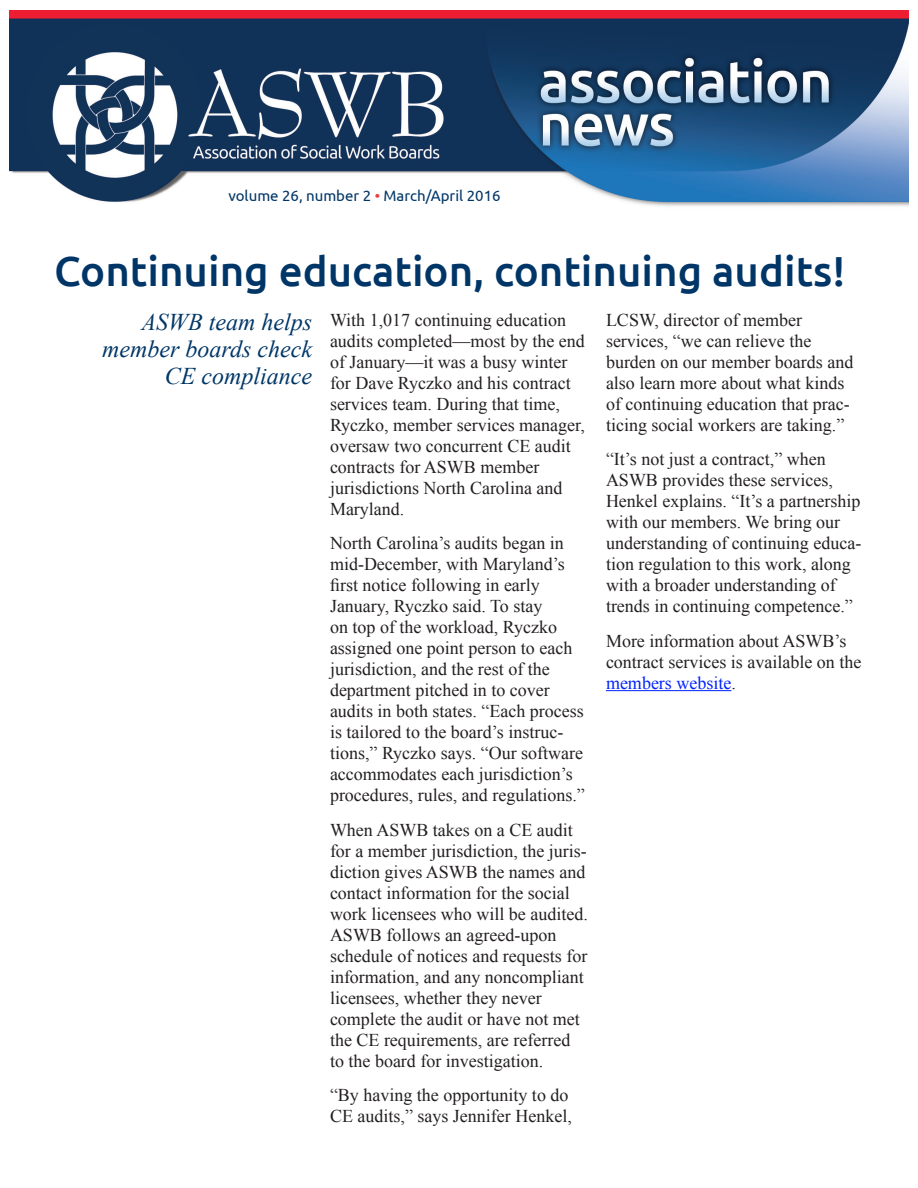
<style>
.page{position:relative;width:918px;height:1188px;background:#fff}
.page>*{position:absolute;margin:0;border:0;box-sizing:border-box;transform-origin:0 0}
.Headline{font:500 42px "Ubuntu";color:#003667}
.Subhead{font:italic 24px/27px "Times New Roman";color:#003667;text-align:right}
.t1{font:18px/21px "Times New Roman";color:#231f20}
.t2{font:15px "Ubuntu";color:#003667}
.s1{color:#ee3a41}
.s2{color:#02f}
</style>
<div class="page">
<img style="left:9px;top:11px;width:900px;height:195px">
<hr style="left:606px;top:690px;width:125px;height:1px;background:#02f">
<p class="t2" style="left:228px;top:187px;width:274px">volume 26, number 2 <span class="s1">•</span> March/April 2016</p>
<p class="Headline" style="left:54px;top:245px;width:793px">Continuing education, continuing audits!</p>
<p class="Subhead" style="left:102px;top:308px;width:211px">ASWB team helps member boards check<br>CE compliance</p>
<p class="t1" style="left:330px;top:309px;width:256px">With 1,017 continuing education audits completed—most by the end of January—it was a busy winter for Dave Ryczko and his contract services team. During that time,<br>Ryczko, member services manager, oversaw two concurrent CE audit contracts for ASWB member jurisdictions North Carolina and<br>Maryland.</p>
<p class="t1" style="left:330px;top:532px;width:256px">North Carolina’s audits began in mid-December, with Maryland’s first notice following in early January, Ryczko said. To stay<br>on top of the workload, Ryczko assigned one point person to each jurisdiction, and the rest of the department pitched in to cover audits in both states. “Each process is tailored to the board’s instruc&shy;tions,” Ryczko says. “Our software accommodates each jurisdiction’s procedures, rules, and regulations.”</p>
<p class="t1" style="left:330px;top:819px;width:259px">When ASWB takes on a CE audit for a member jurisdiction, the juris&shy;diction gives ASWB the names and contact information for the social work licensees who will be audited.<br>ASWB follows an agreed-upon schedule of notices and requests for information, and any noncompliant licensees, whether they never complete the audit or have not met the CE requirements, are referred to the board for investigation.</p>
<p class="t1" style="left:330px;top:1084px;width:243px">“By having the opportunity to do<br>CE audits,” says Jennifer Henkel,</p>
<p class="t1" style="left:606px;top:309px;width:249px">LCSW, director of member services, “we can relieve the burden on our member boards and also learn more about what kinds of continuing education that prac&shy;ticing social workers are taking.”</p>
<p class="t1" style="left:606px;top:448px;width:257px">“It’s not just a contract,” when ASWB provides these services, Henkel explains. “It’s a partnership with our members. We bring our understanding of continuing educa&shy;tion regulation to this work, along with a broader understanding of trends in continuing competence.”</p>
<p class="t1" style="left:606px;top:630px;width:257px">More information about ASWB’s contract services is available on the <span class="s2">members website</span>.</p>
</div>
